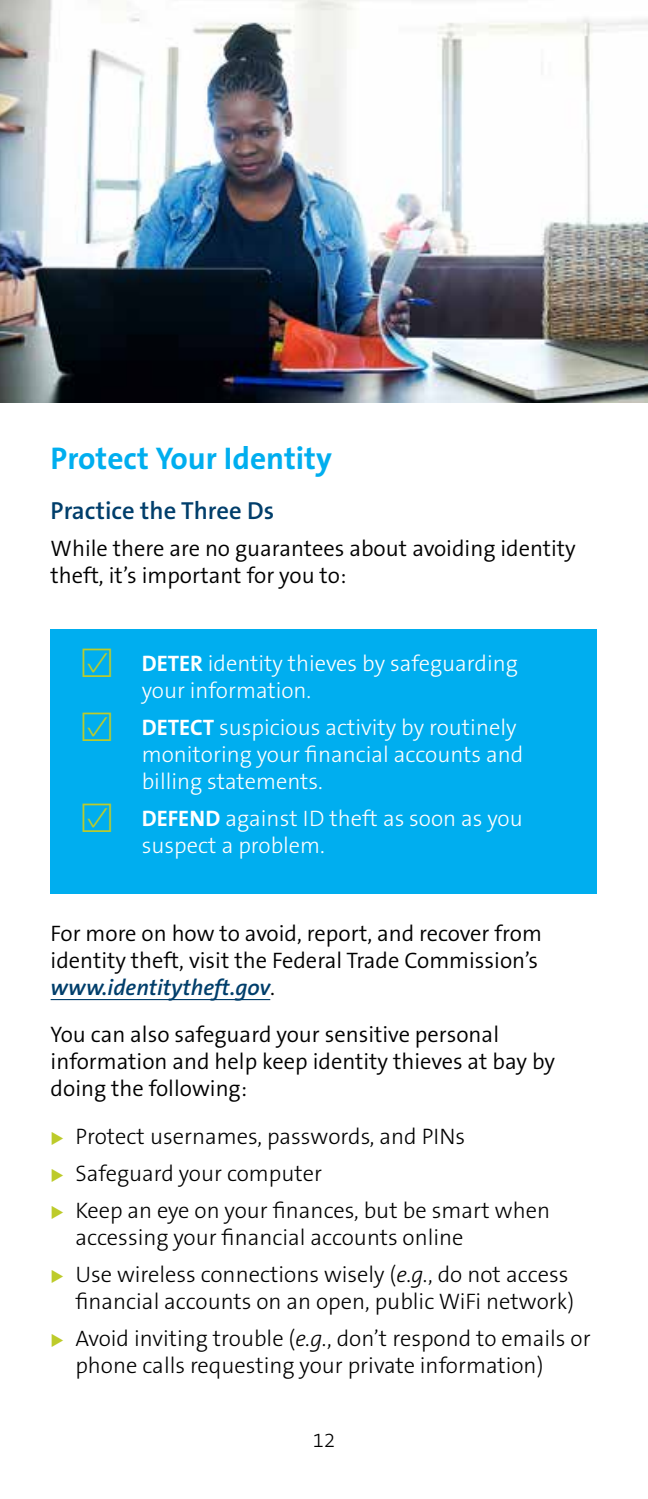
<style>
.page{position:relative;width:648px;height:1499px;background:#fff}
.page>*{position:absolute;margin:0;border:0;box-sizing:border-box;transform-origin:0 0}
.t1{font:700 31.5px "The Sans B7";color:#00aeef}
.t2{font:600 24.75px "The Sans B6";color:#003e6b}
.t3{font:300 22.5px/37.1px "The Sans B3";color:#000}
.t4{font:300 22.5px/27px "The Sans B4";color:#000}
.t5{font:300 22.5px/27px "The Sans B3";color:#fff}
.t6{font:italic 600 22.5px "The Sans B6";color:#003e6b}
.t7{font:300 20.25px "The Sans B3";color:#000}
.s1{font-family:"Universal Newswith Comm Pi";font-weight:400;font-size:31.5px;color:#bdcb2a}
.s2{font-family:"The Sans B7";font-weight:700}
.s3{font-family:"The Sans B4";font-weight:300;font-style:normal;color:#000}
.s4{font-style:italic}
</style>
<div class="page">
<div style="left:51px;top:629px;width:546px;height:265px;background:#00aeef"></div>
<hr style="left:51px;top:999px;width:219px;height:1px;background:#003e6b">
<img style="left:0;top:0;width:648px;height:403px">
<h1 class="t1" style="left:51px;top:441px;width:283px">Protect Your Identity</h1>
<p class="t2" style="left:51px;top:497px;width:225px">Practice the Three Ds</p>
<p class="t4" style="left:51px;top:535px;width:527px">While there are no guarantees about avoiding identity theft, it’s important for you to:</p>
<p class="t5" style="left:142px;top:650px;width:378px;text-indent:-61px"><span class="s1">K</span> <span class="s2">DETER</span> identity thieves by safeguarding your information.</p>
<p class="t5" style="left:142px;top:714px;width:383px;text-indent:-61px"><span class="s1">K</span> <span class="s2">DETECT</span> suspicious activity by routinely monitoring your financial accounts and billing statements.</p>
<p class="t5" style="left:142px;top:805px;width:383px;text-indent:-61px"><span class="s1">K</span> <span class="s2">DEFEND</span> against ID theft as soon as you suspect a problem.</p>
<p class="t4" style="left:51px;top:920px;width:493px">For more on how to avoid, report, and recover from identity theft, visit the Federal Trade Commission’s</p>
<p class="t6" style="left:51px;top:975px;width:226px">www.identitytheft.gov<span class="s3">.</span></p>
<p class="t4" style="left:51px;top:1021px;width:506px">You can also safeguard your sensitive personal information and help keep identity thieves at bay by doing the following:</p>
<p class="t3" style="left:75px;top:1118px;width:476px">Protect usernames, passwords, and PINs<br>Safeguard your computer<br>Keep an eye on your finances, but be smart when</p>
<p class="t3" style="left:75px;top:1219px;width:495px">accessing your financial accounts online<br>Use wireless connections wisely (<span class="s4">e.g.</span>, do not access</p>
<p class="t3" style="left:75px;top:1283px;width:517px">financial accounts on an open, public WiFi network)<br>Avoid inviting trouble (<span class="s4">e.g.</span>, don’t respond to emails or</p>
<p class="t3" style="left:75px;top:1347px;width:470px">phone calls requesting your private information)</p>
<p class="t7" style="left:313px;top:1429px;width:24px">12</p>
</div>
